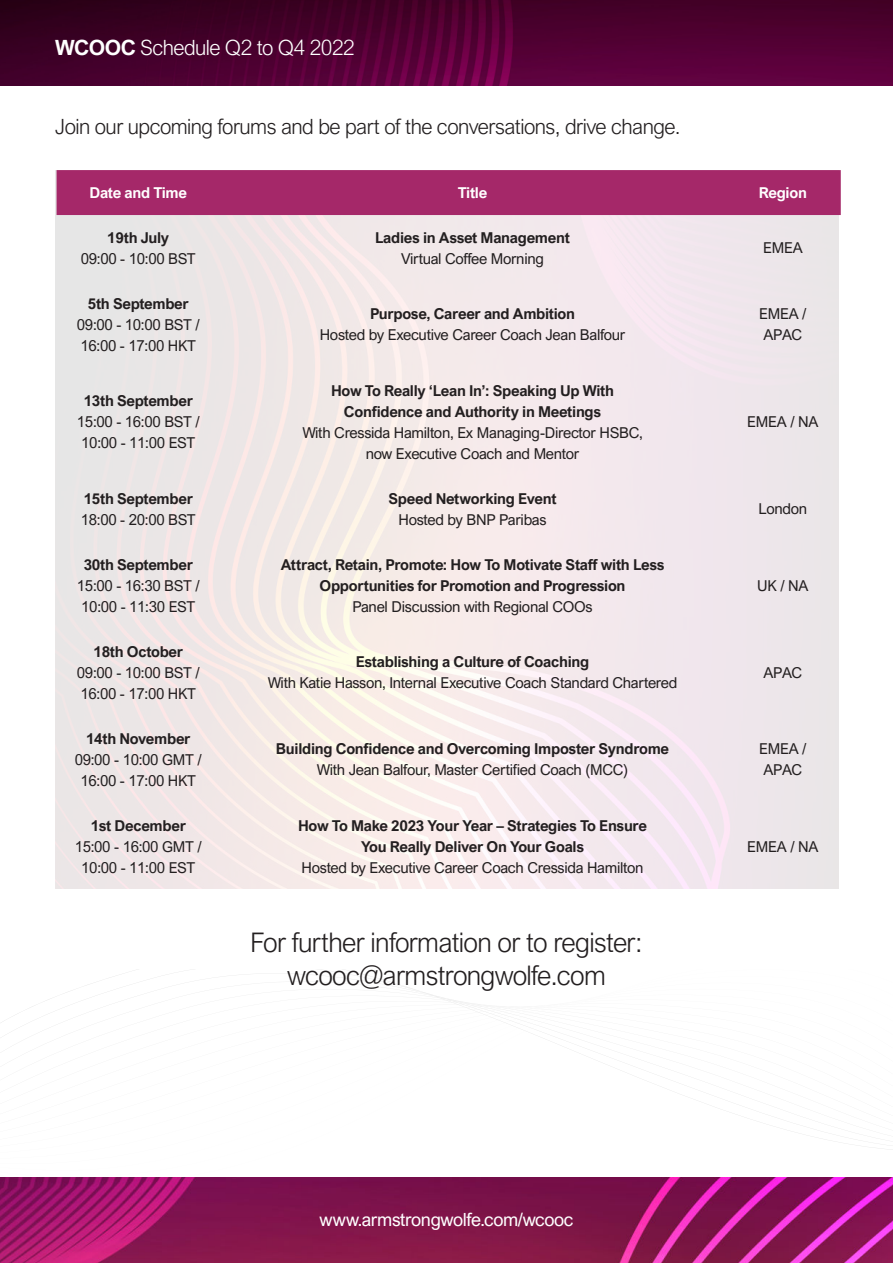
<style>
.page{position:relative;width:893px;height:1263px;background:#fff}
.page>*{position:absolute;margin:0;border:0;box-sizing:border-box;transform-origin:0 0}
.t1{font:300 27px/33px "Arial Nova";letter-spacing:-.025em;color:#231f20;text-align:center}
.t2{font:300 21px "Arial Nova";letter-spacing:-.025em;color:#231f20}
.t3{font:300 21px "Arial Nova";letter-spacing:-.025em;color:#fff}
.t4{font:18.15px "Arial Nova";letter-spacing:-.02em;color:#fff}
.t5{font:15px/21px "Arial Nova";letter-spacing:-.02em;color:#231f20}
.t6{font:700 15px/21px "Arial Nova";letter-spacing:-.02em;color:#231f20;text-align:center}
.t7{font:700 15px "Arial Nova";letter-spacing:-.02em;color:#fff}
.s1{font-weight:700}
</style>
<div class="page">
<img style="left:0;top:1178px;width:893px;height:85px">
<img style="left:0;top:0;width:893px;height:85px">
<div style="left:57px;top:170px;width:784px;height:45px;background:#a52869"></div>
<h2 class="t3" style="left:55px;top:39px;width:301px"><span class="s1">WCOOC</span> Schedule Q2 to Q4 2022</h2>
<h2 class="t2" style="left:55px;top:119px;width:627px">Join our upcoming forums and be part of the conversations, drive change.</h2>
<p class="t7" style="left:90px;top:187px;width:99px">Date and Time</p>
<p class="t7" style="left:458px;top:187px;width:31px">Title</p>
<p class="t7" style="left:759px;top:187px;width:50px">Region</p>
<p class="t6" style="left:107px;top:228px;width:63px">19th July</p>
<p class="t5" style="left:81px;top:249px;width:116px">09:00 - 10:00 BST</p>
<p class="t6" style="left:375px;top:228px;width:196px">Ladies in Asset Management</p>
<p class="t5" style="left:401px;top:249px;width:144px">Virtual Coffee Morning</p>
<p class="t5" style="left:763px;top:239px;width:41px">EMEA</p>
<p class="t6" style="left:88px;top:294px;width:103px">5th September</p>
<p class="t5" style="left:77px;top:315px;width:124px">09:00 - 10:00 BST /<br>16:00 - 17:00 HKT</p>
<p class="t6" style="left:84px;top:392px;width:111px">13th September</p>
<p class="t5" style="left:77px;top:412px;width:124px">15:00 - 16:00 BST /<br>10:00 - 11:00 EST</p>
<p class="t6" style="left:84px;top:489px;width:111px">15th September</p>
<p class="t5" style="left:81px;top:509px;width:116px">18:00 - 20:00 BST</p>
<p class="t6" style="left:84px;top:555px;width:111px">30th September</p>
<p class="t5" style="left:77px;top:576px;width:124px">15:00 - 16:30 BST /<br>10:00 - 11:30 EST</p>
<p class="t6" style="left:93px;top:642px;width:91px">18th October</p>
<p class="t5" style="left:77px;top:663px;width:124px">09:00 - 10:00 BST /<br>16:00 - 17:00 HKT</p>
<p class="t6" style="left:86px;top:729px;width:106px">14th November</p>
<p class="t5" style="left:75px;top:750px;width:129px;text-align:center">09:00 - 10:00 GMT /<br>16:00 - 17:00 HKT</p>
<p class="t6" style="left:91px;top:816px;width:97px">1st December</p>
<p class="t5" style="left:75px;top:837px;width:129px;text-align:center">15:00 - 16:00 GMT /<br>10:00 - 11:00 EST</p>
<p class="t6" style="left:370px;top:305px;width:207px">Purpose, Career and Ambition</p>
<p class="t5" style="left:320px;top:325px;width:307px">Hosted by Executive Career Coach Jean Balfour</p>
<p class="t6" style="left:331px;top:381px;width:284px">How To Really ‘Lean In’: Speaking Up With<br>Confidence and Authority in Meetings</p>
<p class="t5" style="left:302px;top:423px;width:342px;text-align:center">With Cressida Hamilton, Ex Managing-Director HSBC, now Executive Coach and Mentor</p>
<p class="t6" style="left:389px;top:489px;width:170px">Speed Networking Event</p>
<p class="t5" style="left:399px;top:510px;width:149px">Hosted by BNP Paribas</p>
<p class="t6" style="left:281px;top:555px;width:385px">Attract, Retain, Promote: How To Motivate Staff with Less<br>Opportunities for Promotion and Progression</p>
<p class="t5" style="left:352px;top:597px;width:242px">Panel Discussion with Regional COOs</p>
<p class="t6" style="left:356px;top:653px;width:235px">Establishing a Culture of Coaching</p>
<p class="t5" style="left:268px;top:673px;width:411px">With Katie Hasson, Internal Executive Coach Standard Chartered</p>
<p class="t6" style="left:276px;top:738px;width:395px">Building Confidence and Overcoming Imposter Syndrome</p>
<p class="t5" style="left:317px;top:759px;width:313px">With Jean Balfour, Master Certified Coach (MCC)</p>
<p class="t6" style="left:298px;top:816px;width:350px">How To Make 2023 Your Year – Strategies To Ensure<br>You Really Deliver On Your Goals</p>
<p class="t5" style="left:302px;top:858px;width:343px">Hosted by Executive Career Coach Cressida Hamilton</p>
<h1 class="t1" style="left:250px;top:928px;width:394px">For further information or to register: wcooc@armstrongwolfe.com</h1>
<p class="t5" style="left:759px;top:304px;width:49px">EMEA /<br>APAC</p>
<p class="t5" style="left:747px;top:412px;width:73px">EMEA / NA</p>
<p class="t5" style="left:759px;top:499px;width:50px">London</p>
<p class="t5" style="left:757px;top:576px;width:53px">UK / NA</p>
<p class="t5" style="left:763px;top:663px;width:40px">APAC</p>
<p class="t5" style="left:759px;top:739px;width:49px">EMEA /<br>APAC</p>
<p class="t5" style="left:747px;top:837px;width:73px">EMEA / NA</p>
<p class="t4" style="left:320px;top:1211px;width:255px">www.armstrongwolfe.com/wcooc</p>
</div>
